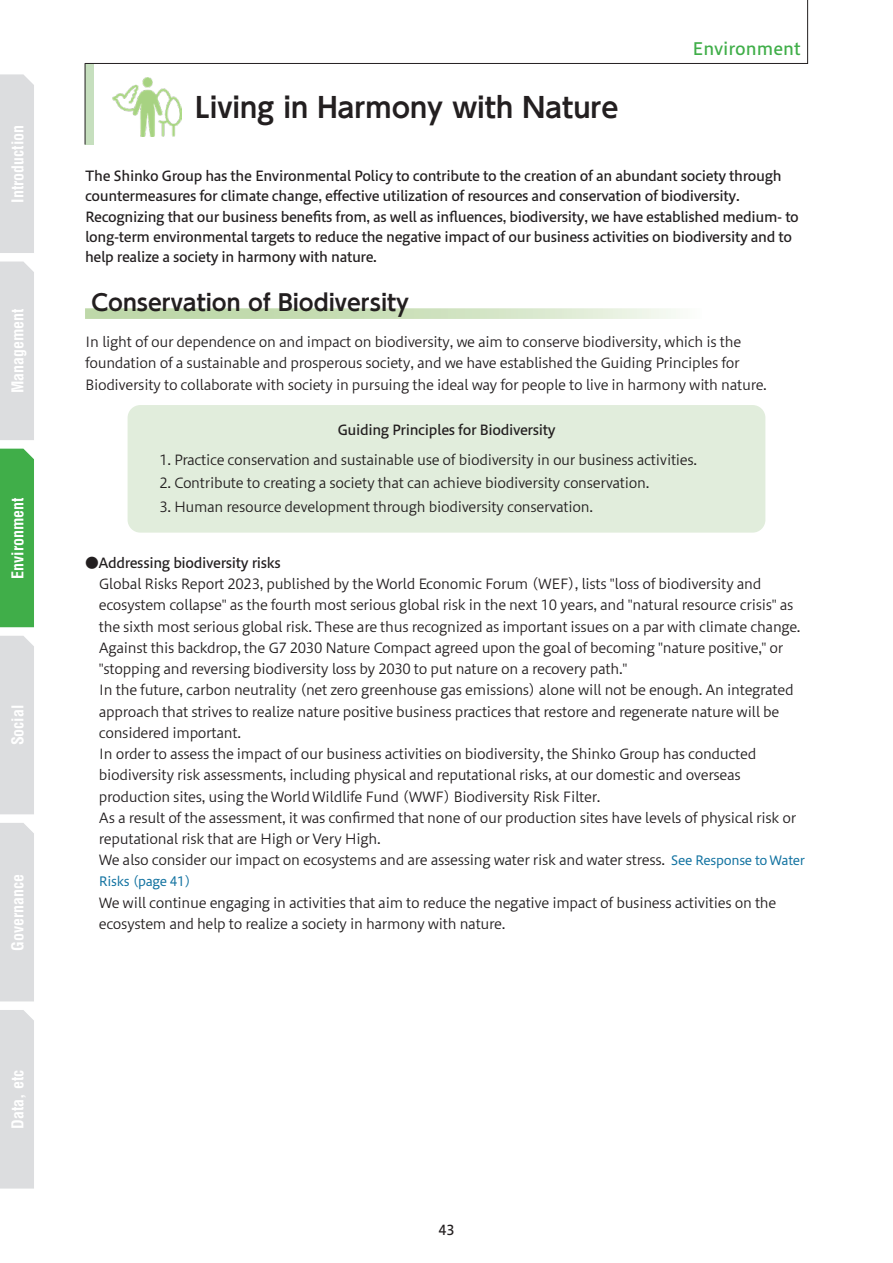
<style>
.page{position:relative;width:893px;height:1263px;background:#fff}
.page>*{position:absolute;margin:0;border:0;box-sizing:border-box;transform-origin:0 0}
.t1{font:700 27.6px "UD Shin Go Pr 6 N De";color:#231f20}
.t2{font:700 22.35px "UD Shin Go NT Pr 6 De";color:#231f20}
.t3{font:16.95px "Hiragino UD Sans Std N W5";color:#40ae49}
.t4{font:700 condensed 15.9px "Helvetica LT Std";color:#fff}
.t5{font:13.8px/21.3px "Hiragino UD Sans Std N W3";letter-spacing:-.025em;color:#231f20}
.t6{font:13.8px/20.2px "Hiragino UD Sans Std N W5";letter-spacing:-.025em;color:#231f20}
.t7{font:13.5px "Hiragino UD Sans Std N W5";color:#231f20}
.t8{font:12.75px "Hiragino UD Sans Std N W4";letter-spacing:-.025em;color:#1373a1}
.s1{font-family:"Hiragino UD Sans Std N W4";font-size:12.75px;color:#1373a1}
</style>
<div class="page">
<div style="left:0;top:74px;width:34px;height:179px;background:#dcdddf"></div>
<div style="left:0;top:261px;width:34px;height:179px;background:#dcdddf"></div>
<div style="left:0;top:449px;width:34px;height:178px;background:#40ae49"></div>
<div style="left:0;top:636px;width:34px;height:178px;background:#dcdddf"></div>
<div style="left:0;top:823px;width:34px;height:178px;background:#dcdddf"></div>
<div style="left:0;top:1010px;width:34px;height:178px;background:#dcdddf"></div>
<svg style="left:85px;top:308px;width:593px;height:11px;background:#d0e2c1"></svg>
<div style="left:128px;top:405px;width:637px;height:128px;background:#e1eddc;border-radius:13px"></div>
<div style="left:85px;top:64px;width:9px;height:81px;background:#c6dfbe"></div>
<hr style="left:85px;top:63px;width:1px;height:82px;background:#231f20">
<img style="left:113px;top:78px;width:69px;height:59px">
<svg style="left:84px;top:0;width:724px;height:64px"></svg>
<p class="t4" style="left:8px;top:203px;width:79px;rotate:-90deg">Introduction</p>
<p class="t4" style="left:8px;top:393px;width:87px;rotate:-90deg">Management</p>
<p class="t4" style="left:8px;top:579px;width:83px;rotate:-90deg">Environment</p>
<p class="t4" style="left:8px;top:745px;width:42px;rotate:-90deg">Social</p>
<p class="t4" style="left:8px;top:951px;width:79px;rotate:-90deg">Governance</p>
<p class="t4" style="left:8px;top:1129px;width:60px;rotate:-90deg">Data, etc</p>
<h1 class="t1" style="left:113px;top:85px;width:507px">　　　Living in Harmony with Nature</h1>
<p class="t3" style="left:692px;top:36px;width:110px">Environment</p>
<p class="t6" style="left:85px;top:165px;width:715px">The Shinko Group has the Environmental Policy to contribute to the creation of an abundant society through countermeasures for climate change, effective utilization of resources and conservation of biodiversity.<br>Recognizing that our business benefits from, as well as influences, biodiversity, we have established medium- to long-term environmental targets to reduce the negative impact of our business activities on biodiversity and to help realize a society in harmony with nature.</p>
<h2 class="t2" style="left:91px;top:284px;width:319px">Conservation of Biodiversity</h2>
<p class="t5" style="left:85px;top:330px;width:683px">In light of our dependence on and impact on biodiversity, we aim to conserve biodiversity, which is the foundation of a sustainable and prosperous society, and we have established the Guiding Principles for<br>Biodiversity to collaborate with society in pursuing the ideal way for people to live in harmony with nature.</p>
<p class="t6" style="left:337px;top:419px;width:220px">Guiding Principles for Biodiversity</p>
<p class="t5" style="left:159px;top:448px;width:539px">1. Practice conservation and sustainable use of biodiversity in our business activities.</p>
<p class="t5" style="left:159px;top:472px;width:491px">2. Contribute to creating a society that can achieve biodiversity conservation.</p>
<p class="t5" style="left:159px;top:495px;width:435px">3. Human resource development through biodiversity conservation.</p>
<p class="t6" style="left:85px;top:552px;width:197px">●Addressing biodiversity risks</p>
<p class="t5" style="left:99px;top:572px;width:708px">Global Risks Report 2023, published by the World Economic Forum (WEF), lists "loss of biodiversity and ecosystem collapse" as the fourth most serious global risk in the next 10 years, and "natural resource crisis" as the sixth most serious global risk. These are thus recognized as important issues on a par with climate change.<br>Against this backdrop, the G7 2030 Nature Compact agreed upon the goal of becoming "nature positive," or "stopping and reversing biodiversity loss by 2030 to put nature on a recovery path."<br>In the future, carbon neutrality (net zero greenhouse gas emissions) alone will not be enough. An integrated approach that strives to realize nature positive business practices that restore and regenerate nature will be considered important.<br>In order to assess the impact of our business activities on biodiversity, the Shinko Group has conducted biodiversity risk assessments, including physical and reputational risks, at our domestic and overseas production sites, using the World Wildlife Fund (WWF) Biodiversity Risk Filter.<br>As a result of the assessment, it was confirmed that none of our production sites have levels of physical risk or reputational risk that are High or Very High.<br>We also consider our impact on ecosystems and are assessing water risk and water stress. <span class="s1">See Response to Water</span></p>
<p class="t8" style="left:99px;top:872px;width:94px">Risks (page 41)</p>
<p class="t5" style="left:99px;top:891px;width:679px">We will continue engaging in activities that aim to reduce the negative impact of business activities on the ecosystem and help to realize a society in harmony with nature.</p>
<p class="t7" style="left:438px;top:1219px;width:18px">43</p>
</div>
